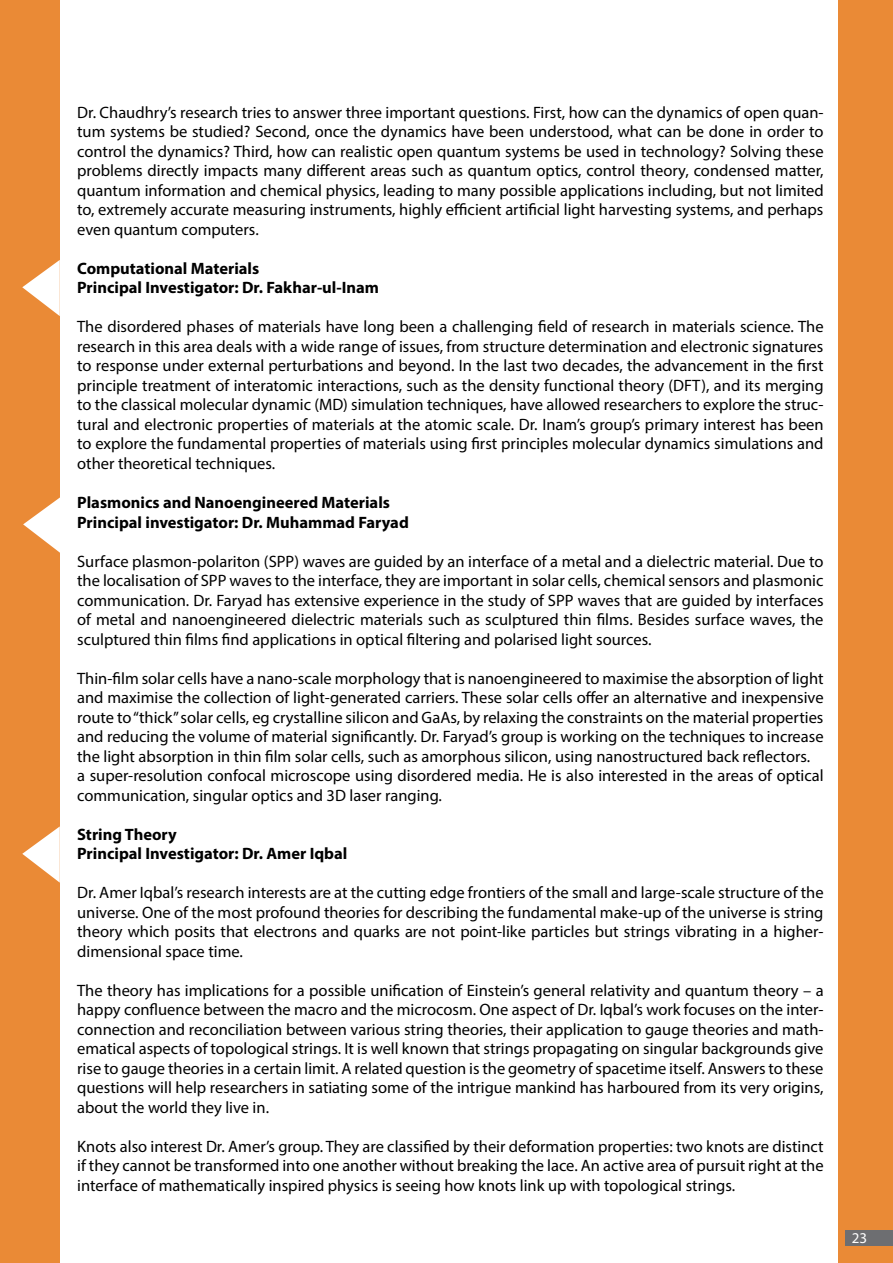
<style>
.page{position:relative;width:893px;height:1263px;background:#fff}
.page>*{position:absolute;margin:0;border:0;box-sizing:border-box;transform-origin:0 0}
.t1{font:16.5px/19.5px "Myriad Pro";color:#000;text-align:justify}
.t2{font:700 16.5px/19.5px "Myriad Pro";color:#000}
.t3{font:15px "Myriad Pro";color:#fff}
</style>
<div class="page">
<div style="left:0;top:0;width:60px;height:1263px;background:#ea8a36"></div>
<div style="left:839px;top:0;width:54px;height:1263px;background:#ea8a36"></div>
<svg style="left:23px;top:497px;width:37px;height:56px"></svg>
<svg style="left:22px;top:260px;width:38px;height:56px"></svg>
<div style="left:846px;top:1230px;width:47px;height:15px;background:#6d6e71"></div>
<svg style="left:22px;top:826px;width:38px;height:57px"></svg>
<p class="t1" style="left:77px;top:102px;width:748px">Dr. Chaudhry’s research tries to answer three important questions. First, how can the dynamics of open quan&shy;tum systems be studied? Second, once the dynamics have been understood, what can be done in order to control the dynamics? Third, how can realistic open quantum systems be used in technology? Solving these problems directly impacts many different areas such as quantum optics, control theory, condensed matter, quantum information and chemical physics, leading to many possible applications including, but not limited to, extremely accurate measuring instruments, highly efficient artificial light harvesting systems, and perhaps even quantum computers.</p>
<p class="t2" style="left:77px;top:258px;width:303px">Computational Materials<br>Principal Investigator: Dr. Fakhar-ul-Inam</p>
<p class="t1" style="left:77px;top:317px;width:748px">The disordered phases of materials have long been a challenging field of research in materials science. The research in this area deals with a wide range of issues, from structure determination and electronic signatures to response under external perturbations and beyond. In the last two decades, the advancement in the first principle treatment of interatomic interactions, such as the density functional theory (DFT), and its merging to the classical molecular dynamic (MD) simulation techniques, have allowed researchers to explore the struc&shy;tural and electronic properties of materials at the atomic scale. Dr. Inam’s group’s primary interest has been to explore the fundamental properties of materials using first principles molecular dynamics simulations and other theoretical techniques.</p>
<p class="t2" style="left:77px;top:492px;width:333px">Plasmonics and Nanoengineered Materials<br>Principal investigator: Dr. Muhammad Faryad</p>
<p class="t1" style="left:77px;top:551px;width:748px">Surface plasmon-polariton (SPP) waves are guided by an interface of a metal and a dielectric material. Due to the localisation of SPP waves to the interface, they are important in solar cells, chemical sensors and plasmonic communication. Dr. Faryad has extensive experience in the study of SPP waves that are guided by interfaces of metal and nanoengineered dielectric materials such as sculptured thin films. Besides surface waves, the sculptured thin films find applications in optical filtering and polarised light sources.</p>
<p class="t1" style="left:77px;top:668px;width:748px;text-align:left">Thin-film solar cells have a nano-scale morphology that is nanoengineered to maximise the absorption of light and maximise the collection of light-generated carriers. These solar cells offer an alternative and inexpensive route to “thick” solar cells, eg crystalline silicon and GaAs, by relaxing the constraints on the material properties and reducing the volume of material significantly. Dr. Faryad’s group is working on the techniques to increase the light absorption in thin film solar cells, such as amorphous silicon, using nanostructured back reflectors.<br>a super-resolution confocal microscope using disordered media. He is also interested in the areas of optical communication, singular optics and 3D laser ranging.</p>
<p class="t2" style="left:77px;top:824px;width:272px">String Theory<br>Principal Investigator: Dr. Amer Iqbal</p>
<p class="t1" style="left:77px;top:882px;width:748px">Dr. Amer Iqbal’s research interests are at the cutting edge frontiers of the small and large-scale structure of the universe. One of the most profound theories for describing the fundamental make-up of the universe is string theory which posits that electrons and quarks are not point-like particles but strings vibrating in a higher&shy;dimensional space time.</p>
<p class="t1" style="left:77px;top:980px;width:748px">The theory has implications for a possible unification of Einstein’s general relativity and quantum theory – a happy confluence between the macro and the microcosm. One aspect of Dr. Iqbal’s work focuses on the inter&shy;connection and reconciliation between various string theories, their application to gauge theories and math&shy;ematical aspects of topological strings. It is well known that strings propagating on singular backgrounds give rise to gauge theories in a certain limit. A related question is the geometry of spacetime itself. Answers to these questions will help researchers in satiating some of the intrigue mankind has harboured from its very origins, about the world they live in.</p>
<p class="t1" style="left:77px;top:1136px;width:748px">Knots also interest Dr. Amer’s group. They are classified by their deformation properties: two knots are distinct if they cannot be transformed into one another without breaking the lace. An active area of pursuit right at the interface of mathematically inspired physics is seeing how knots link up with topological strings.</p>
<p class="t3" style="left:852px;top:1229px;width:17px">23</p>
</div>
